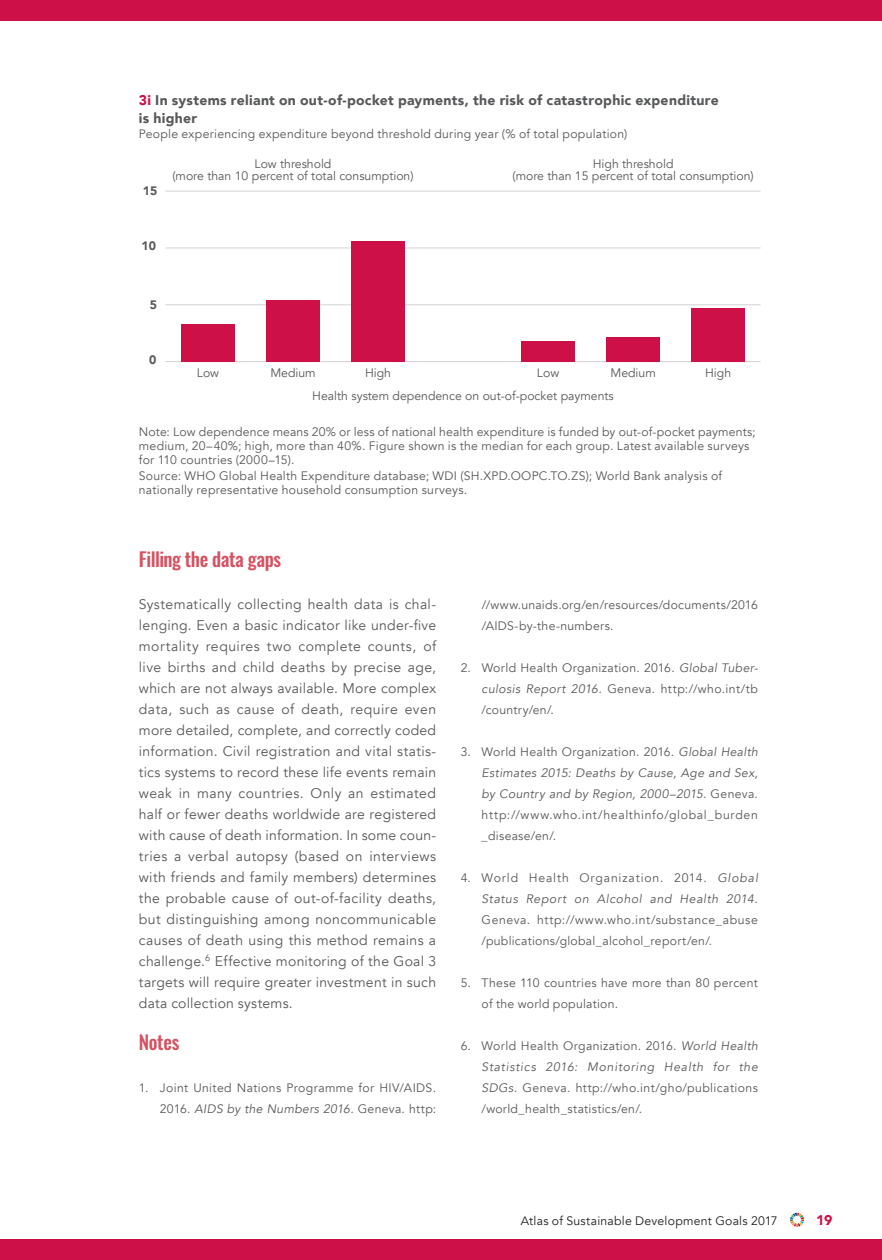
<style>
.page{position:relative;width:882px;height:1260px;background:#fff}
.page>*{position:absolute;margin:0;border:0;box-sizing:border-box;transform-origin:0 0}
.t1{font:500 19.25px "Oswald";letter-spacing:-.02em;color:#d65161}
.t2{font:14px/21px "Avenir";letter-spacing:.02em;color:#57585a;text-align:justify}
.t3{font:900 14px/17.5px "Avenir";letter-spacing:.02em;color:#57585a}
.t4{font:900 14px "Avenir";color:#cd1048}
.t5{font:12.25px/21px "Avenir";letter-spacing:.02em;color:#57585a}
.t6{font:12.25px/12.2px "Avenir";color:#57585a;text-align:center}
.t7{font:italic 12.25px/21px "Avenir";letter-spacing:.05em;color:#57585a;text-align:right}
.t8{font:12.25px "Avenir";letter-spacing:.02em;color:#231f20}
.t9{font:900 12.25px "Avenir";color:#58595b}
.s1{color:#cd1048}
.s2{font-style:italic}
.s3{font-style:normal}
</style>
<div class="page">
<svg style="left:790px;top:1213px;width:14px;height:14px"></svg>
<div style="left:0;top:0;width:882px;height:21px;background:#cd1048"></div>
<div style="left:0;top:1239px;width:882px;height:21px;background:#cd1048"></div>
<hr style="left:166px;top:361px;width:595px;height:1px;background:#d1d2d4">
<hr style="left:166px;top:305px;width:595px;height:1px;background:#d1d2d4">
<hr style="left:166px;top:248px;width:595px;height:1px;background:#d1d2d4">
<hr style="left:166px;top:191px;width:595px;height:1px;background:#d1d2d4">
<div style="left:181px;top:324px;width:54px;height:38px;background:#cd1048"></div>
<div style="left:266px;top:301px;width:54px;height:61px;background:#cd1048"></div>
<div style="left:351px;top:241px;width:54px;height:121px;background:#cd1048"></div>
<div style="left:521px;top:341px;width:54px;height:21px;background:#cd1048"></div>
<div style="left:606px;top:337px;width:54px;height:25px;background:#cd1048"></div>
<div style="left:691px;top:308px;width:54px;height:54px;background:#cd1048"></div>
<p class="t3" style="left:139px;top:91px;width:581px"><span class="s1">3i</span> In systems reliant on out-of-pocket payments, the risk of catastrophic expenditure is higher</p>
<p class="t5" style="left:139px;top:124px;width:490px">People experiencing expenditure beyond threshold during year (% of total population)</p>
<p class="t9" style="left:143px;top:180px;width:16px">15</p>
<p class="t6" style="left:172px;top:158px;width:243px">Low threshold<br>(more than 10 percent of total consumption)</p>
<p class="t9" style="left:142px;top:235px;width:16px">10</p>
<p class="t6" style="left:513px;top:158px;width:243px">High threshold<br>(more than 15 percent of total consumption)</p>
<p class="t9" style="left:150px;top:294px;width:9px">5</p>
<p class="t9" style="left:149px;top:350px;width:9px">0</p>
<p class="t5" style="left:197px;top:362px;width:24px">Low</p>
<p class="t5" style="left:270px;top:362px;width:47px">Medium</p>
<p class="t5" style="left:365px;top:362px;width:28px">High</p>
<p class="t5" style="left:537px;top:362px;width:24px">Low</p>
<p class="t5" style="left:610px;top:362px;width:47px">Medium</p>
<p class="t5" style="left:705px;top:362px;width:28px">High</p>
<p class="t6" style="left:312px;top:390px;width:303px">Health system dependence on out-of-pocket payments</p>
<p class="t5" style="left:139px;top:425px;width:618px;line-height:14px">Note: Low dependence means 20% or less of national health expenditure is funded by out-of-pocket payments; medium, 20–40%; high, more than 40%. Figure shown is the median for each group. Latest available surveys for 110 countries (2000–15).</p>
<p class="t5" style="left:139px;top:469px;width:585px;line-height:14px">Source: WHO Global Health Expenditure database; WDI (SH.XPD.OOPC.TO.ZS); World Bank analysis of nationally representative household consumption surveys.</p>
<h1 class="t1" style="left:139px;top:546px;width:144px">Filling the data gaps</h1>
<p class="t2" style="left:139px;top:594px;width:299px">Systematically collecting health data is chal&shy;lenging. Even a basic indicator like under-five mortality requires two complete counts, of live births and child deaths by precise age, which are not always available. More complex data, such as cause of death, require even more detailed, complete, and correctly coded information. Civil registration and vital statis&shy;tics systems to record these life events remain weak in many countries. Only an estimated half or fewer deaths worldwide are registered with cause of death information. In some coun&shy;tries a verbal autopsy (based on interviews with friends and family members) determines the probable cause of out-of-facility deaths, but distinguishing among noncommunicable causes of death using this method remains a challenge.<sup>6</sup> Effective monitoring of the Goal 3 targets will require greater investment in such data collection systems.</p>
<h1 class="t1" style="left:139px;top:1029px;width:42px">Notes</h1>
<p class="t5" style="left:139px;top:1078px;width:299px;text-align:right">1. Joint United Nations Programme for HIV/AIDS.<br>2016. <span class="s2">AIDS by the Numbers 2016.</span> Geneva. http:</p>
<p class="t5" style="left:482px;top:595px;width:278px">//www.unaids.org/en/resources/documents/2016 /AIDS-by-the-numbers.</p>
<p class="t5" style="left:482px;top:658px;width:278px;text-align:justify;text-indent:-21px">2. World Health Organization. 2016. <span class="s2">Global Tuber&shy;culosis Report 2016.</span> Geneva. http://who.int/tb /country/en/.</p>
<p class="t5" style="left:482px;top:742px;width:278px;text-align:justify;text-indent:-21px">3. World Health Organization. 2016. <span class="s2">Global Health Estimates 2015: Deaths by Cause, Age and Sex, by Country and by Region, 2000–2015.</span> Geneva. http://www.who.int/healthinfo/global_burden _disease/en/.</p>
<p class="t7" style="left:461px;top:867px;width:299px"><span class="s3">4. World Health Organization. 2014.</span> Global<br>Status Report on Alcohol and Health 2014.</p>
<p class="t5" style="left:482px;top:909px;width:278px">Geneva. http://www.who.int/substance_abuse /publications/global_alcohol_report/en/.</p>
<p class="t5" style="left:482px;top:972px;width:278px;text-indent:-21px">5. These 110 countries have more than 80 percent of the world population.</p>
<p class="t5" style="left:482px;top:1035px;width:278px;text-align:justify;text-indent:-21px">6. World Health Organization. 2016. <span class="s2">World Health Statistics 2016: Monitoring Health for the SDGs.</span> Geneva. http://who.int/gho/publications /world_health_statistics/en/.</p>
<p class="t8" style="left:521px;top:1213px;width:259px">Atlas of Sustainable Development Goals 2017</p>
<p class="t4" style="left:816px;top:1208px;width:18px">19</p>
</div>
